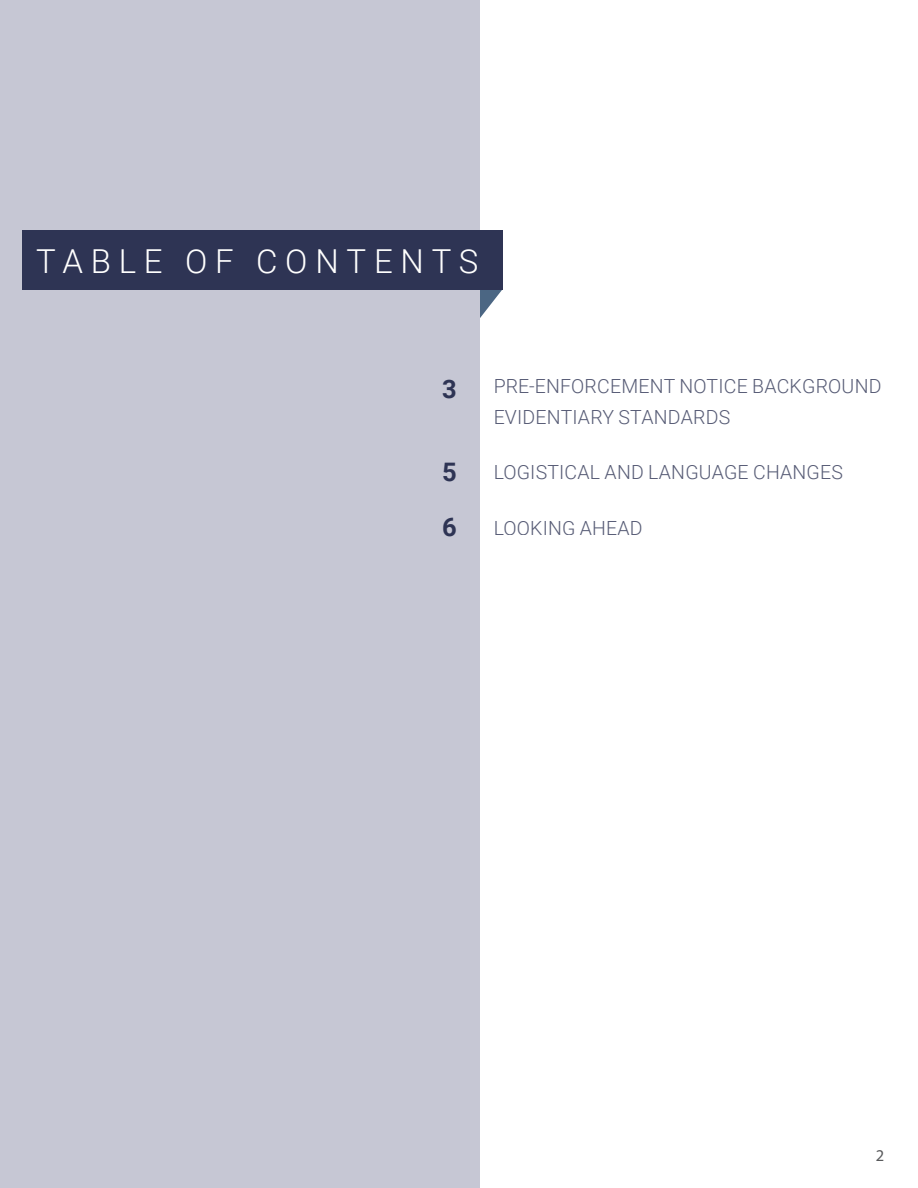
<style>
.page{position:relative;width:918px;height:1188px;background:#fff}
.page>*{position:absolute;margin:0;border:0;box-sizing:border-box;transform-origin:0 0}
.t1{font:300 33px "Roboto";letter-spacing:.235em;color:#fffffe}
.t2{font:700 25.5px/55.5px "Roboto";color:#2e3454}
.t3{font:300 19.5px/30.8px "Roboto";letter-spacing:.01em;color:#2e3454}
.t4{font:16.5px "Myriad Pro";color:#58595b}
</style>
<div class="page">
<svg style="left:479px;top:289px;width:23px;height:51px"></svg>
<div style="left:0;top:0;width:479px;height:1188px;background:#c6c7d4"></div>
<div style="left:22px;top:230px;width:480px;height:59px;background:#2e3454"></div>
<h1 class="t1" style="left:36px;top:238px;width:444px">TABLE OF CONTENTS</h1>
<h2 class="t2" style="left:442px;top:360px;width:16px">3</h2>
<h2 class="t2" style="left:442px;top:443px;width:16px">5<br>6</h2>
<p class="t3" style="left:494px;top:370px;width:389px">PRE-ENFORCEMENT NOTICE BACKGROUND<br>EVIDENTIARY STANDARDS</p>
<p class="t3" style="left:494px;top:456px;width:351px">LOGISTICAL AND LANGUAGE CHANGES</p>
<p class="t3" style="left:494px;top:512px;width:151px">LOOKING AHEAD</p>
<p class="t4" style="left:876px;top:1146px;width:10px">2</p>
</div>
